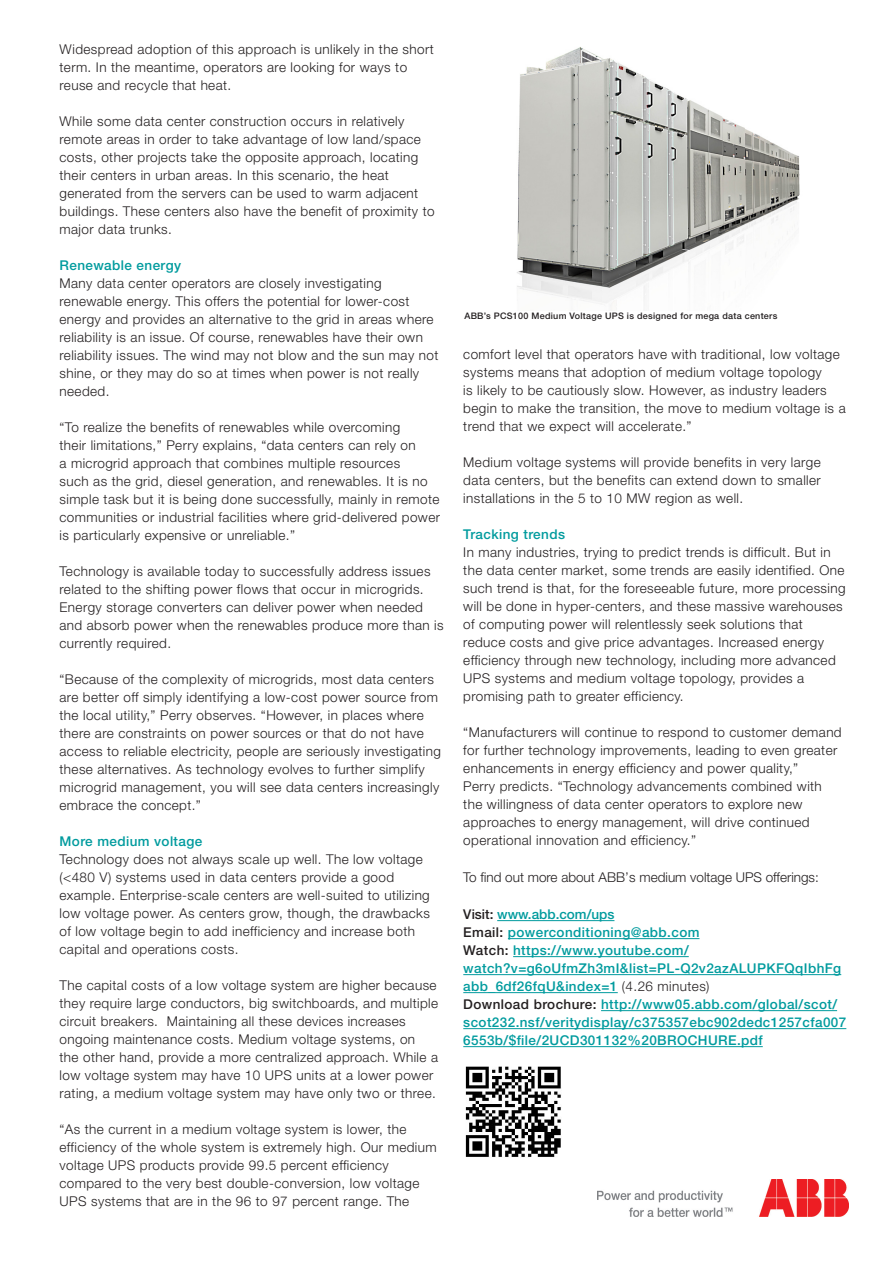
<style>
.page{position:relative;width:893px;height:1263px;background:#fff}
.page>*{position:absolute;margin:0;border:0;box-sizing:border-box;transform-origin:0 0}
.Captions__color__bla{font:300 13.5px/18px "Helvetica Neue LT Std";letter-spacing:.03em;color:#231f20}
.Captions__color__bla-2{font:500 13.5px/18px "Helvetica Neue LT Std";letter-spacing:.03em;color:#009b9e}
.Headline_size_1__col{font:300 13.5px "Helvetica Neue LT Std";color:#231f20}
.Headline_size_1__col-2{font:500 13.5px "Helvetica Neue LT Std";color:#009b9e}
.Captions__color__bla-3{font:500 9px "Helvetica Neue LT Std";letter-spacing:.03em;color:#231f20}
.s1{color:#231f20}
.s2{font-weight:300;color:#231f20}
</style>
<div class="page">
<img style="left:598px;top:1179px;width:250px;height:37px">
<hr style="left:497px;top:920px;width:117px;height:1px;background:#009b9e">
<hr style="left:508px;top:938px;width:191px;height:1px;background:#009b9e">
<hr style="left:513px;top:956px;width:176px;height:1px;background:#009b9e">
<hr style="left:463px;top:974px;width:378px;height:1px;background:#009b9e">
<hr style="left:463px;top:992px;width:155px;height:1px;background:#009b9e">
<hr style="left:601px;top:1010px;width:236px;height:1px;background:#009b9e">
<hr style="left:463px;top:1028px;width:383px;height:1px;background:#009b9e">
<hr style="left:463px;top:1046px;width:300px;height:1px;background:#009b9e">
<img style="left:517px;top:47px;width:283px;height:262px">
<img style="left:465px;top:1066px;width:96px;height:91px">
<p class="Captions__color__bla" style="left:60px;top:40px;width:376px">Widespread adoption of this approach is unlikely in the short term. In the meantime, operators are looking for ways to reuse and recycle that heat.</p>
<p class="Captions__color__bla" style="left:60px;top:112px;width:377px">While some data center construction occurs in relatively remote areas in order to take advantage of low land/space costs, other projects take the opposite approach, locating their centers in urban areas. In this scenario, the heat generated from the servers can be used to warm adjacent buildings. These centers also have the benefit of proximity to major data trunks.</p>
<p class="Captions__color__bla-2" style="left:60px;top:256px;width:123px">Renewable energy</p>
<p class="Captions__color__bla" style="left:60px;top:274px;width:380px">Many data center operators are closely investigating renewable energy. This offers the potential for lower-cost energy and provides an alternative to the grid in areas where reliability is an issue. Of course, renewables have their own reliability issues. The wind may not blow and the sun may not shine, or they may do so at times when power is not really needed.</p>
<p class="Captions__color__bla" style="left:60px;top:418px;width:382px">“To realize the benefits of renewables while overcoming<br>their limitations,” Perry explains, “data centers can rely on<br>a microgrid approach that combines multiple resources<br>such as the grid, diesel generation, and renewables. It is no simple task but it is being done successfully, mainly in remote communities or industrial facilities where grid-delivered power is particularly expensive or unreliable.”</p>
<p class="Captions__color__bla" style="left:60px;top:562px;width:386px">Technology is available today to successfully address issues related to the shifting power flows that occur in microgrids.<br>Energy storage converters can deliver power when needed and absorb power when the renewables produce more than is currently required.</p>
<p class="Captions__color__bla" style="left:60px;top:670px;width:383px">“Because of the complexity of microgrids, most data centers are better off simply identifying a low-cost power source from the local utility,” Perry observes. “However, in places where there are constraints on power sources or that do not have access to reliable electricity, people are seriously investigating these alternatives. As technology evolves to further simplify microgrid management, you will see data centers increasingly embrace the concept.”</p>
<p class="Captions__color__bla-2" style="left:60px;top:832px;width:144px">More medium voltage</p>
<p class="Captions__color__bla" style="left:60px;top:850px;width:372px">Technology does not always scale up well. The low voltage (&lt;480 V) systems used in data centers provide a good example. Enterprise-scale centers are well-suited to utilizing low voltage power. As centers grow, though, the drawbacks of low voltage begin to add inefficiency and increase both capital and operations costs.</p>
<p class="Captions__color__bla" style="left:60px;top:976px;width:380px">The capital costs of a low voltage system are higher because they require large conductors, big switchboards, and multiple circuit breakers. Maintaining all these devices increases ongoing maintenance costs. Medium voltage systems, on<br>the other hand, provide a more centralized approach. While a low voltage system may have 10 UPS units at a lower power rating, a medium voltage system may have only two or three.</p>
<p class="Captions__color__bla" style="left:60px;top:1120px;width:379px">“As the current in a medium voltage system is lower, the efficiency of the whole system is extremely high. Our medium voltage UPS products provide 99.5 percent efficiency compared to the very best double-conversion, low voltage UPS systems that are in the 96 to 97 percent range. The</p>
<p class="Captions__color__bla-3" style="left:464px;top:310px;width:314px">ABB’s PCS100 Medium Voltage UPS is designed for mega data centers</p>
<p class="Captions__color__bla" style="left:463px;top:345px;width:384px">comfort level that operators have with traditional, low voltage systems means that adoption of medium voltage topology<br>is likely to be cautiously slow. However, as industry leaders begin to make the transition, the move to medium voltage is a trend that we expect will accelerate.”</p>
<p class="Captions__color__bla" style="left:463px;top:453px;width:359px;text-align:justify">Medium voltage systems will provide benefits in very large data centers, but the benefits can extend down to smaller installations in the 5 to 10 MW region as well.</p>
<p class="Captions__color__bla-2" style="left:463px;top:525px;width:103px">Tracking trends</p>
<p class="Captions__color__bla" style="left:463px;top:543px;width:384px">In many industries, trying to predict trends is difficult. But in the data center market, some trends are easily identified. One such trend is that, for the foreseeable future, more processing will be done in hyper-centers, and these massive warehouses of computing power will relentlessly seek solutions that reduce costs and give price advantages. Increased energy efficiency through new technology, including more advanced UPS systems and medium voltage topology, provides a promising path to greater efficiency.</p>
<p class="Captions__color__bla" style="left:463px;top:723px;width:380px">“Manufacturers will continue to respond to customer demand for further technology improvements, leading to even greater enhancements in energy efficiency and power quality,”<br>Perry predicts. “Technology advancements combined with the willingness of data center operators to explore new approaches to energy management, will drive continued operational innovation and efficiency.”</p>
<p class="Headline_size_1__col" style="left:463px;top:869px;width:357px">To find out more about ABB’s medium voltage UPS offerings:</p>
<p class="Headline_size_1__col-2" style="left:463px;top:906px;width:153px"><span class="s1">Visit:</span> www.abb.com/ups</p>
<p class="Captions__color__bla-2" style="left:463px;top:923px;width:238px"><span class="s1">Email:</span> powerconditioning@abb.com</p>
<p class="Captions__color__bla-2" style="left:463px;top:941px;width:379px"><span class="s1">Watch:</span> https://www.youtube.com/ watch?v=g6oUfmZh3mI&amp;list=PL-Q2v2azALUPKFQqIbhFg abb_6df26fqU&amp;index=1 <span class="s2">(4.26 minutes)</span></p>
<p class="Captions__color__bla-2" style="left:463px;top:995px;width:385px"><span class="s1">Download brochure:</span> http://www05.abb.com/global/scot/ scot232.nsf/veritydisplay/c375357ebc902dedc1257cfa007<br>6553b/$file/2UCD301132%20BROCHURE.pdf</p>
</div>
